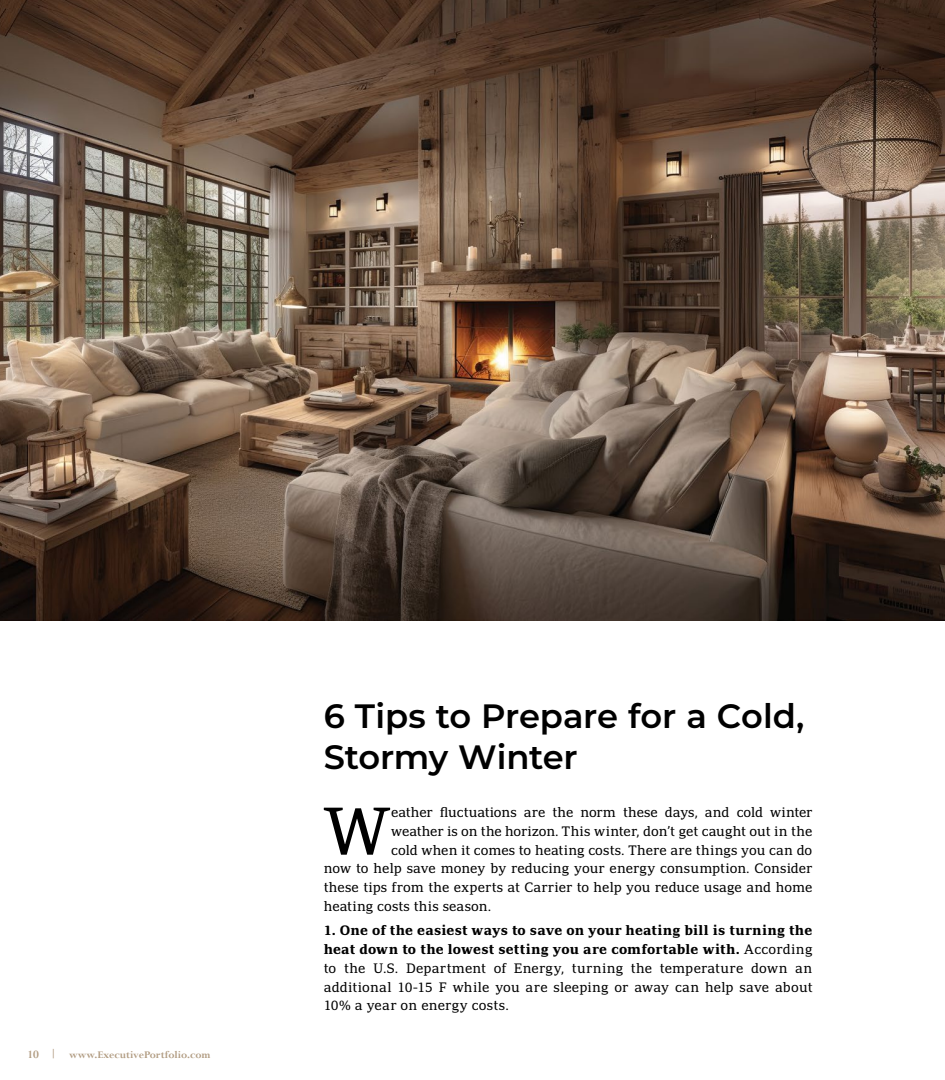
<style>
.page{position:relative;width:945px;height:1080px;background:#fff}
.page>*{position:absolute;margin:0;border:0;box-sizing:border-box;transform-origin:0 0}
.t1{font:65.38px "PF Adamant Pro";color:#000}
.t2{font:600 33.75px/41.2px "Montserrat";letter-spacing:-.005em;color:#000}
.t3{font:13.25px/18.8px "PF Adamant Pro";letter-spacing:.01em;color:#000;text-align:justify}
.t4{font:700 11.38px "Perpetua";color:#b29d83}
.s1{font-size:12.62px}
.s2{font-weight:800}
</style>
<div class="page">
<img style="left:0;top:0;width:945px;height:621px">
<p class="t4" style="left:28px;top:1047px;width:185px"><span class="s1">10</span> | www.ExecutivePortfolio.com</p>
<h2 class="t2" style="left:324px;top:694px;width:482px">6 Tips to Prepare for a Cold,<br>Stormy Winter</h2>
<h1 class="t1" style="left:323px;top:793px;width:70px">W</h1>
<p class="t3" style="left:391px;top:803px;width:423px">eather fluctuations are the norm these days, and cold winter</p>
<p class="t3" style="left:391px;top:822px;width:423px">weather is on the horizon. This winter, don’t get caught out in the</p>
<p class="t3" style="left:391px;top:841px;width:423px">cold when it comes to heating costs. There are things you can do</p>
<p class="t3" style="left:324px;top:859px;width:490px">now to help save money by reducing your energy consumption. Consider</p>
<p class="t3" style="left:324px;top:878px;width:490px">these tips from the experts at Carrier to help you reduce usage and home</p>
<p class="t3" style="left:324px;top:897px;width:169px">heating costs this season.</p>
<p class="t3" style="left:324px;top:921px;width:490px"><span class="s2">1. One of the easiest ways to save on your heating bill is turning the heat down to the lowest setting you are comfortable with.</span> According to the U.S. Department of Energy, turning the temperature down an additional 10-15 F while you are sleeping or away can help save about 10% a year on energy costs.</p>
</div>
